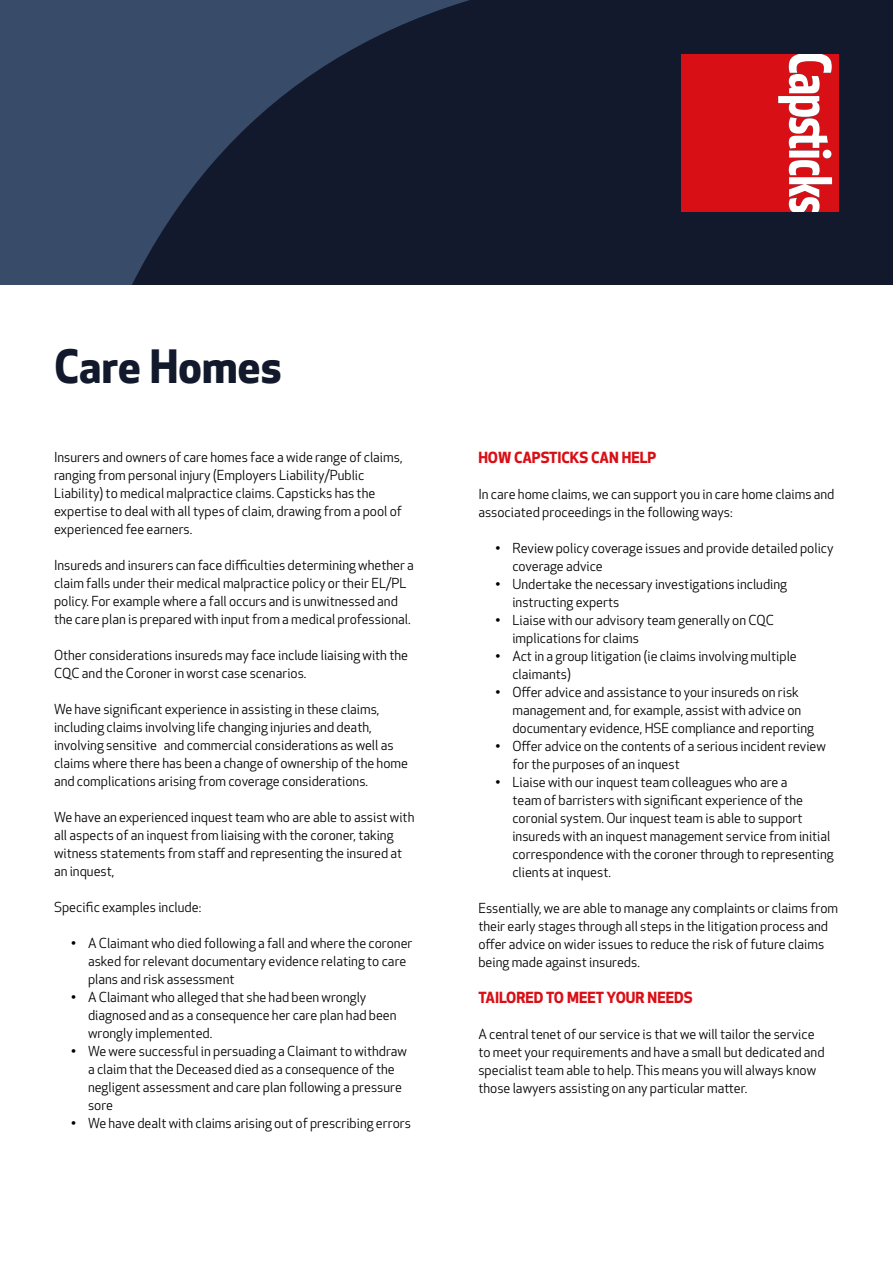
<style>
.page{position:relative;width:893px;height:1263px;background:#fff}
.page>*{position:absolute;margin:0;border:0;box-sizing:border-box;transform-origin:0 0}
.t1{font:700 44.85px "Apex New";color:#12192c}
.t2{font:700 15px "Apex New";color:#d90f16}
.t3{font:13.5px/18px "Apex New";color:#000}
</style>
<div class="page">
<div style="left:0;top:0;width:893px;height:285px;background:#384c6a"></div>
<svg style="left:132px;top:0;width:761px;height:285px;fill:#12192c"></svg>
<svg style="left:681px;top:54px;width:158px;height:158px;background:#dc3137"></svg>
<h1 class="t1" style="left:54px;top:334px;width:229px">Care Homes</h1>
<p class="t3" style="left:54px;top:448px;width:350px">Insurers and owners of care homes face a wide range of claims, ranging from personal injury (Employers Liability/Public Liability) to medical malpractice claims. Capsticks has the expertise to deal with all types of claim, drawing from a pool of experienced fee earners.</p>
<p class="t3" style="left:54px;top:556px;width:361px">Insureds and insurers can face difficulties determining whether a claim falls under their medical malpractice policy or their EL/PL policy. For example where a fall occurs and is unwitnessed and the care plan is prepared with input from a medical professional.</p>
<p class="t3" style="left:54px;top:646px;width:356px">Other considerations insureds may face include liaising with the<br>CQC and the Coroner in worst case scenarios.</p>
<p class="t3" style="left:54px;top:700px;width:355px">We have significant experience in assisting in these claims, including claims involving life changing injuries and death, involving sensitive and commercial considerations as well as claims where there has been a change of ownership of the home and complications arising from coverage considerations.</p>
<p class="t3" style="left:54px;top:808px;width:362px">We have an experienced inquest team who are able to assist with all aspects of an inquest from liaising with the coroner, taking witness statements from staff and representing the insured at an inquest,</p>
<p class="t3" style="left:54px;top:898px;width:149px">Specific examples include:</p>
<p class="t3" style="left:88px;top:934px;width:326px;text-indent:-17px">• A Claimant who died following a fall and where the coroner asked for relevant documentary evidence relating to care plans and risk assessment</p>
<p class="t3" style="left:88px;top:988px;width:310px;text-indent:-17px">• A Claimant who alleged that she had been wrongly diagnosed and as a consequence her care plan had been wrongly implemented.</p>
<p class="t3" style="left:88px;top:1042px;width:320px;text-indent:-17px">• We were successful in persuading a Claimant to withdraw a claim that the Deceased died as a consequence of the negligent assessment and care plan following a pressure sore</p>
<p class="t3" style="left:71px;top:1114px;width:341px">• We have dealt with claims arising out of prescribing errors</p>
<p class="t2" style="left:478px;top:446px;width:179px">HOW CAPSTICKS CAN HELP</p>
<p class="t3" style="left:478px;top:485px;width:358px">In care home claims, we can support you in care home claims and associated proceedings in the following ways:</p>
<p class="t3" style="left:512px;top:539px;width:323px;text-indent:-17px">• Review policy coverage issues and provide detailed policy coverage advice</p>
<p class="t3" style="left:512px;top:575px;width:276px;text-indent:-17px">• Undertake the necessary investigations including instructing experts</p>
<p class="t3" style="left:512px;top:611px;width:263px;text-indent:-17px">• Liaise with our advisory team generally on CQC implications for claims</p>
<p class="t3" style="left:512px;top:647px;width:286px;text-indent:-17px">• Act in a group litigation (ie claims involving multiple claimants)</p>
<p class="t3" style="left:512px;top:683px;width:303px;text-indent:-17px">• Offer advice and assistance to your insureds on risk management and, for example, assist with advice on documentary evidence, HSE compliance and reporting</p>
<p class="t3" style="left:512px;top:737px;width:315px;text-indent:-17px">• Offer advice on the contents of a serious incident review for the purposes of an inquest</p>
<p class="t3" style="left:512px;top:773px;width:323px;text-indent:-17px">• Liaise with our inquest team colleagues who are a<br>team of barristers with significant experience of the coronial system. Our inquest team is able to support insureds with an inquest management service from initial correspondence with the coroner through to representing clients at inquest.</p>
<p class="t3" style="left:478px;top:899px;width:361px">Essentially, we are able to manage any complaints or claims from their early stages through all steps in the litigation process and offer advice on wider issues to reduce the risk of future claims being made against insureds.</p>
<p class="t2" style="left:478px;top:986px;width:216px">TAILORED TO MEET YOUR NEEDS</p>
<p class="t3" style="left:478px;top:1025px;width:348px">A central tenet of our service is that we will tailor the service to meet your requirements and have a small but dedicated and specialist team able to help. This means you will always know those lawyers assisting on any particular matter.</p>
</div>
